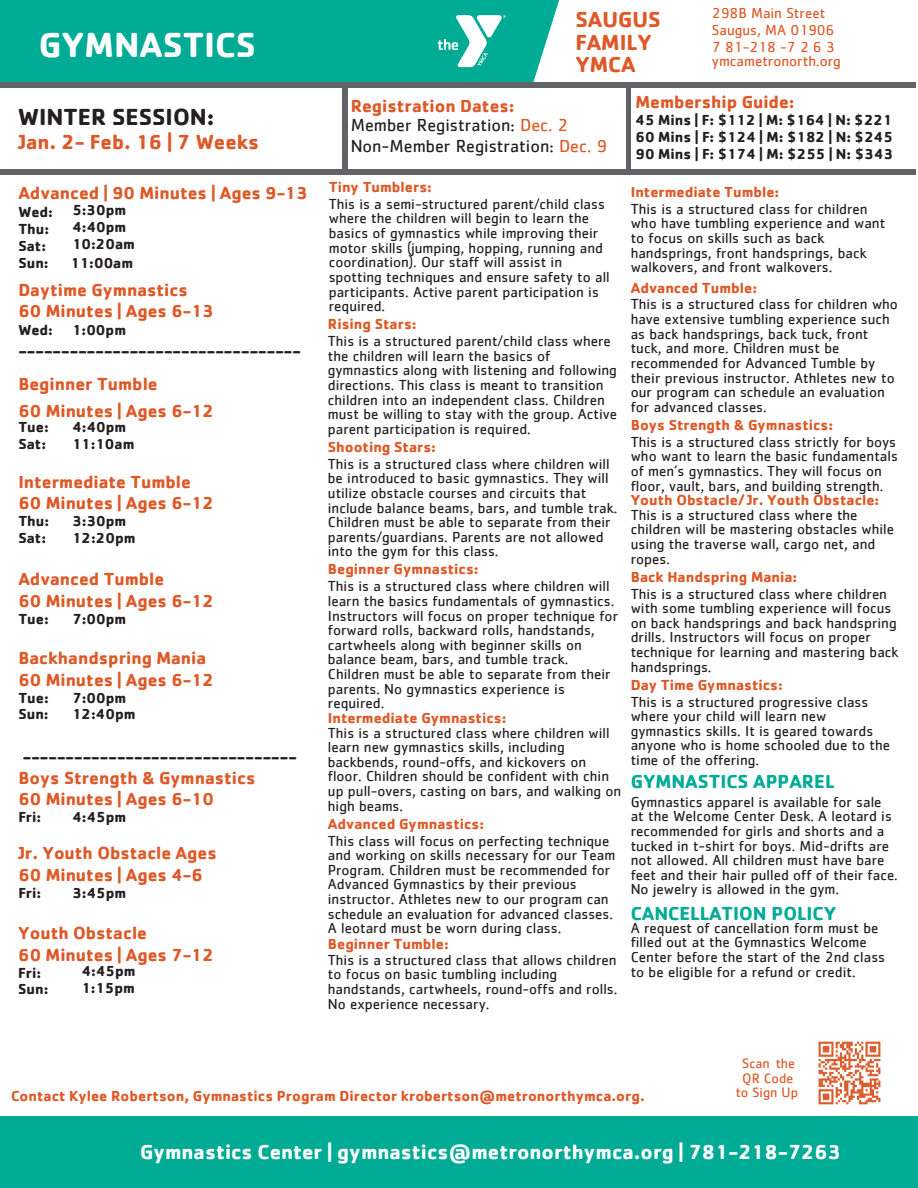
<style>
.page{position:relative;width:918px;height:1188px;background:#fff}
.page>*{position:absolute;margin:0;border:0;box-sizing:border-box;transform-origin:0 0}
.t1{font:700 36px "Cachet";color:#fff}
.t2{font:700 24px "Cachet";color:#231f20}
.t3{font:700 22.5px/22.5px "Cachet";color:#dd5928}
.t4{font:700 21px "Cachet";color:#fff}
.t5{font:700 21px "Cachet";color:#dd5928}
.t6{font:700 19.5px "Cachet";color:#00ab95}
.t7{font:700 18px/21.3px "Cachet";color:#dd5928}
.t8{font:18px/19.2px "Cachet";color:#231f20}
.t9{font:700 18px/33.8px "Cachet";color:#231f20}
.t10{font:15px/14.7px "Cachet";color:#231f20}
.t11{font:700 15px "Cachet";color:#dd5928}
.t12{font:700 15px/16.8px "Cachet";color:#231f20}
.t13{font:15px/16.8px "Cachet";color:#dd5928}
.t14{font:14.1px/15.8px "Cachet";color:#dd5928}
.s1{color:#dd5928}
.s2{color:#231f20}
.s3{font-weight:700;color:#dd5928}
</style>
<div class="page">
<div style="left:0;top:1117px;width:918px;height:71px;background:#00ab95"></div>
<div style="left:0;top:0;width:559px;height:83px;background:#00ab95"></div>
<svg style="left:438px;top:15px;width:68px;height:52px"></svg>
<hr style="left:0;top:83px;width:915px;height:4px;background:#626366">
<hr style="left:0;top:170px;width:915px;height:4px;background:#626366">
<hr style="left:343px;top:85px;width:4px;height:87px;background:#626366">
<div style="left:626px;top:83px;width:5px;height:87px;background:#626366"></div>
<img style="left:818px;top:1041px;width:63px;height:64px">
<h2 class="t1" style="left:39px;top:22px;width:219px">GYMNASTICS</h2>
<h3 class="t2" style="left:18px;top:102px;width:198px">WINTER SESSION:</h3>
<h3 class="t5" style="left:19px;top:128px;width:242px">Jan. 2- Feb. 16 | 7 Weeks</h3>
<p class="t7" style="left:18px;top:182px;width:291px">Advanced | 90 Minutes | Ages 9-13</p>
<p class="t12" style="left:18px;top:203px;width:36px">Wed:<br>Thu:<br>Sat:<br>Sun:</p>
<p class="t12" style="left:72px;top:201px;width:64px">5:30pm<br>4:40pm<br>10:20am</p>
<p class="t12" style="left:71px;top:254px;width:64px">11:00am</p>
<p class="t7" style="left:18px;top:279px;width:197px">Daytime Gymnastics<br>60 Minutes | Ages 6-13</p>
<p class="t12" style="left:18px;top:321px;width:36px">Wed:</p>
<p class="t9" style="left:18px;top:333px;width:284px">---------------------------------<br><span class="s1">Beginner Tumble</span></p>
<p class="t7" style="left:18px;top:400px;width:197px">60 Minutes | Ages 6-12</p>
<p class="t12" style="left:72px;top:321px;width:55px">1:00pm</p>
<p class="t12" style="left:72px;top:418px;width:64px">4:40pm<br>11:10am</p>
<p class="t12" style="left:18px;top:418px;width:32px">Tue:<br>Sat:</p>
<p class="t7" style="left:18px;top:471px;width:197px">Intermediate Tumble<br>60 Minutes | Ages 6-12</p>
<p class="t12" style="left:18px;top:512px;width:32px">Thu:<br>Sat:</p>
<p class="t12" style="left:72px;top:512px;width:65px">3:30pm<br>12:20pm</p>
<p class="t7" style="left:18px;top:568px;width:197px">Advanced Tumble<br>60 Minutes | Ages 6-12</p>
<p class="t12" style="left:18px;top:610px;width:32px">Tue:</p>
<p class="t12" style="left:72px;top:610px;width:55px">7:00pm</p>
<h4 class="t7" style="left:18px;top:647px;width:197px">Backhandspring Mania<br>60 Minutes | Ages 6-12</h4>
<p class="t12" style="left:18px;top:689px;width:32px">Tue:<br>Sun:</p>
<p class="t12" style="left:72px;top:689px;width:65px">7:00pm<br>12:40pm</p>
<h4 class="t7" style="left:18px;top:745px;width:280px"><span class="s2">--------------------------------<br></span>Boys Strength &amp; Gymnastics<br>60 Minutes | Ages 6-10</h4>
<p class="t12" style="left:18px;top:808px;width:25px">Fri:</p>
<p class="t12" style="left:72px;top:808px;width:55px">4:45pm</p>
<h6 class="t7" style="left:18px;top:842px;width:200px">Jr. Youth Obstacle Ages<br>60 Minutes | Ages 4-6</h6>
<p class="t12" style="left:18px;top:884px;width:25px">Fri:</p>
<p class="t12" style="left:72px;top:884px;width:55px">3:45pm</p>
<h6 class="t7" style="left:18px;top:922px;width:197px">Youth Obstacle<br>60 Minutes | Ages 7-12</h6>
<h6 class="t12" style="left:18px;top:964px;width:32px">Fri:<br>Sun:</h6>
<h4 class="t12" style="left:82px;top:962px;width:55px">4:45pm<br>1:15pm</h4>
<h6 class="t3" style="left:575px;top:8px;width:87px">SAUGUS<br>FAMILY<br>YMCA</h6>
<p class="t13" style="left:712px;top:6px;width:125px">298B Main Street<br>Saugus, MA 01906<br>7 81-218 -7 2 6 3</p>
<p class="t13" style="left:712px;top:53px;width:130px">ymcametronorth.org</p>
<p class="t8" style="left:351px;top:97px;width:219px"><span class="s3">Registration Dates:<br></span>Member Registration: <span class="s1">Dec. 2</span></p>
<p class="t8" style="left:351px;top:138px;width:258px">Non-Member Registration: <span class="s1">Dec. 9</span></p>
<h6 class="t11" style="left:329px;top:177px;width:105px">Tiny Tumblers:</h6>
<h6 class="t10" style="left:329px;top:197px;width:283px">This is a semi-structured parent/child class where the children will begin to learn the basics of gymnastics while improving their motor skills (jumping, hopping, running and coordination). Our staff will assist in spotting techniques and ensure safety to all participants. Active parent participation is required.</h6>
<p class="t11" style="left:328px;top:314px;width:90px">Rising Stars:</p>
<p class="t10" style="left:328px;top:334px;width:291px">This is a structured parent/child class where the children will learn the basics of gymnastics along with listening and following directions. This class is meant to transition children into an independent class. Children must be willing to stay with the group. Active parent participation is required.</p>
<p class="t11" style="left:328px;top:437px;width:110px">Shooting Stars:</p>
<p class="t10" style="left:328px;top:457px;width:291px">This is a structured class where children will be introduced to basic gymnastics. They will utilize obstacle courses and circuits that include balance beams, bars, and tumble trak.<br>Children must be able to separate from their parents/guardians. Parents are not allowed into the gym for this class.</p>
<p class="t11" style="left:328px;top:560px;width:152px">Beginner Gymnastics:</p>
<p class="t10" style="left:328px;top:580px;width:292px">This is a structured class where children will learn the basics fundamentals of gymnastics.<br>Instructors will focus on proper technique for forward rolls, backward rolls, handstands, cartwheels along with beginner skills on balance beam, bars, and tumble track.<br>Children must be able to separate from their parents. No gymnastics experience is required.</p>
<p class="t11" style="left:328px;top:708px;width:180px">Intermediate Gymnastics:</p>
<p class="t10" style="left:328px;top:726px;width:295px">This is a structured class where children will learn new gymnastics skills, including backbends, round-offs, and kickovers on floor. Children should be confident with chin up pull-overs, casting on bars, and walking on high beams.</p>
<p class="t11" style="left:328px;top:814px;width:158px">Advanced Gymnastics:</p>
<p class="t10" style="left:328px;top:834px;width:289px">This class will focus on perfecting technique and working on skills necessary for our Team Program. Children must be recommended for Advanced Gymnastics by their previous instructor. Athletes new to our program can schedule an evaluation for advanced classes.<br>A leotard must be worn during class.</p>
<h4 class="t11" style="left:328px;top:934px;width:122px">Beginner Tumble:</h4>
<h6 class="t10" style="left:328px;top:953px;width:291px">This is a structured class that allows children to focus on basic tumbling including handstands, cartwheels, round-offs and rolls.<br>No experience necessary.</h6>
<p class="t7" style="left:635px;top:91px;width:161px">Membership Guide:</p>
<p class="t12" style="left:635px;top:111px;width:259px;text-align:justify">45 Mins | F: $112 | M: $164 | N: $221<br>60 Mins | F: $124 | M: $182 | N: $245<br>90 Mins | F: $174 | M: $255 | N: $343</p>
<h6 class="t11" style="left:631px;top:182px;width:150px">Intermediate Tumble:</h6>
<p class="t10" style="left:631px;top:202px;width:256px">This is a structured class for children who have tumbling experience and want to focus on skills such as back handsprings, front handsprings, back walkovers, and front walkovers.</p>
<h6 class="t11" style="left:631px;top:278px;width:128px">Advanced Tumble:</h6>
<h6 class="t10" style="left:631px;top:298px;width:269px">This is a structured class for children who have extensive tumbling experience such as back handsprings, back tuck, front tuck, and more. Children must be recommended for Advanced Tumble by their previous instructor. Athletes new to our program can schedule an evaluation for advanced classes.</h6>
<h4 class="t11" style="left:631px;top:415px;width:204px">Boys Strength &amp; Gymnastics:</h4>
<h6 class="t10" style="left:631px;top:435px;width:269px">This is a structured class strictly for boys who want to learn the basic fundamentals of men’s gymnastics. They will focus on floor, vault, bars, and building strength.</h6>
<h6 class="t11" style="left:631px;top:490px;width:250px">Youth Obstacle/ Jr. Youth Obstacle:</h6>
<h4 class="t10" style="left:631px;top:508px;width:265px">This is a structured class where the children will be mastering obstacles while using the traverse wall, cargo net, and ropes.</h4>
<h6 class="t11" style="left:631px;top:567px;width:168px">Back Handspring Mania:</h6>
<h6 class="t10" style="left:631px;top:587px;width:269px">This is a structured class where children with some tumbling experience will focus on back handsprings and back handspring drills. Instructors will focus on proper technique for learning and mastering back handsprings.</h6>
<h4 class="t11" style="left:631px;top:675px;width:154px">Day Time Gymnastics:</h4>
<h6 class="t10" style="left:631px;top:695px;width:261px">This is a structured progressive class where your child will learn new gymnastics skills. It is geared towards anyone who is home schooled due to the time of the offering.</h6>
<h6 class="t6" style="left:631px;top:768px;width:205px">GYMNASTICS APPAREL</h6>
<h4 class="t10" style="left:631px;top:795px;width:269px">Gymnastics apparel is available for sale at the Welcome Center Desk. A leotard is recommended for girls and shorts and a tucked in t-shirt for boys. Mid-drifts are not allowed. All children must have bare feet and their hair pulled off of their face.<br>No jewelry is allowed in the gym.</h4>
<h6 class="t6" style="left:631px;top:901px;width:207px">CANCELLATION POLICY</h6>
<h4 class="t10" style="left:631px;top:921px;width:256px">A request of cancellation form must be filled out at the Gymnastics Welcome Center before the start of the 2nd class to be eligible for a refund or credit.</h4>
<p class="t11" style="left:11px;top:1086px;width:635px">Contact Kylee Robertson, Gymnastics Program Director krobertson@metronorthymca.org.</p>
<p class="t14" style="left:742px;top:1056px;width:54px">Scan the<br>QR Code</p>
<p class="t14" style="left:736px;top:1085px;width:64px">to Sign Up</p>
<h2 class="t4" style="left:140px;top:1138px;width:703px">Gymnastics Center | gymnastics@metronorthymca.org | 781-218-7263</h2>
</div>
